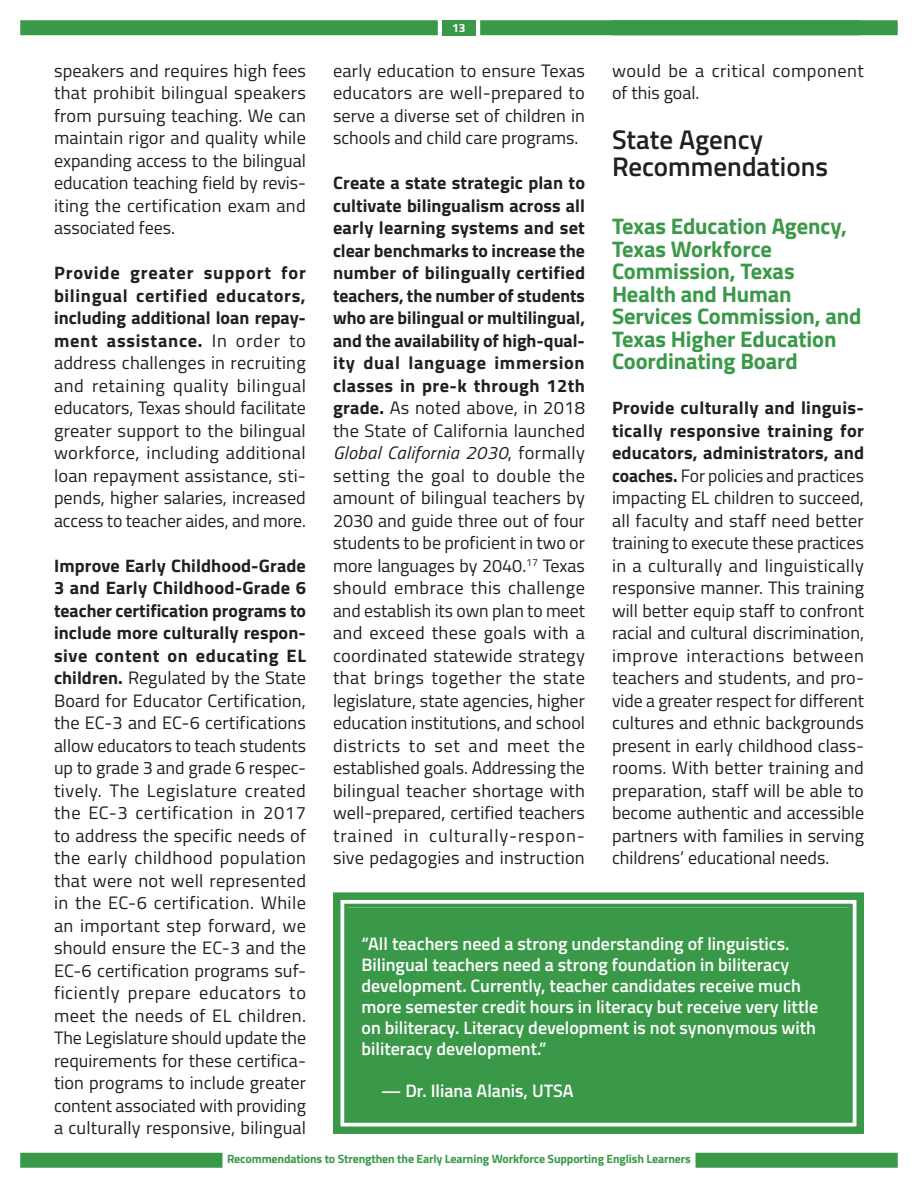
<style>
.page{position:relative;width:918px;height:1188px;background:#fff}
.page>*{position:absolute;margin:0;border:0;box-sizing:border-box;transform-origin:0 0}
.t1{font:600 27px/27px "Titillium Web";color:#202020}
.t2{font:700 22.5px/22.5px "Titillium Web";letter-spacing:-.005em;color:#3a9948}
.Normal_Text{font:18px/22.5px "Titillium Web";letter-spacing:.005em;color:#202020;text-align:justify}
.Pull_Quote{font:600 18px/21px "Titillium Web";color:#fff}
.Normal_Text-2{font:18px/22.5px "Titillium Web";letter-spacing:.025em;color:#202020}
.t3{font:700 12px "Titillium Web";letter-spacing:-.01em;color:#3a9948}
.t4{font:700 12px "Titillium Web";color:#fff}
.s1{font-weight:700}
.s2{font-style:italic}
</style>
<div class="page">
<div style="left:442px;top:20px;width:34px;height:15px;background:#3a9948"></div>
<div style="left:480px;top:20px;width:418px;height:15px;background:#3a9948"></div>
<div style="left:20px;top:20px;width:418px;height:15px;background:#3a9948"></div>
<div style="left:333px;top:892px;width:531px;height:242px;background:#3a9948"></div>
<div style="left:344px;top:904px;width:509px;height:219px;border:4px solid #3a9948"></div>
<div style="left:696px;top:1153px;width:202px;height:15px;background:#3a9948"></div>
<div style="left:20px;top:1153px;width:202px;height:15px;background:#3a9948"></div>
<p class="Normal_Text" style="left:54px;top:58px;width:254px">speakers and requires high fees that prohibit bilingual speakers from pursuing teaching. We can maintain rigor and quality while expanding access to the bilingual education teaching field by revis&shy;iting the certification exam and associated fees.</p>
<p class="Normal_Text" style="left:54px;top:261px;width:254px"><span class="s1">Provide greater support for bilingual certified educators, including additional loan repay&shy;ment assistance.</span> In order to address challenges in recruiting and retaining quality bilingual educators, Texas should facilitate greater support to the bilingual workforce, including additional loan repayment assistance, sti&shy;pends, higher salaries, increased access to teacher aides, and more.</p>
<p class="Normal_Text" style="left:54px;top:553px;width:254px"><span class="s1">Improve Early Childhood-Grade 3 and Early Childhood-Grade 6 teacher certification programs to include more culturally respon&shy;sive content on educating EL children.</span> Regulated by the State Board for Educator Certification, the EC-3 and EC-6 certifications allow educators to teach students up to grade 3 and grade 6 respec&shy;tively. The Legislature created the EC-3 certification in 2017 to address the specific needs of the early childhood population that were not well represented in the EC-6 certification. While an important step forward, we should ensure the EC-3 and the EC-6 certification programs suf&shy;ficiently prepare educators to meet the needs of EL children.<br>The Legislature should update the requirements for these certifica&shy;tion programs to include greater content associated with providing a culturally responsive, bilingual</p>
<p class="t4" style="left:452px;top:19px;width:15px">13</p>
<p class="Normal_Text" style="left:333px;top:58px;width:254px">early education to ensure Texas educators are well-prepared to serve a diverse set of children in schools and child care programs.</p>
<p class="Normal_Text" style="left:333px;top:171px;width:254px"><span class="s1">Create a state strategic plan to cultivate bilingualism across all early learning systems and set clear benchmarks to increase the number of bilingually certified teachers, the number of students who are bilingual or multilingual, and the availability of high-qual&shy;ity dual language immersion classes in pre-k through 12th grade.</span> As noted above, in 2018 the State of California launched <span class="s2">Global California 2030</span>, formally setting the goal to double the amount of bilingual teachers by 2030 and guide three out of four students to be proficient in two or more languages by 2040.<sup>17</sup> Texas should embrace this challenge and establish its own plan to meet and exceed these goals with a coordinated statewide strategy that brings together the state legislature, state agencies, higher education institutions, and school districts to set and meet the established goals. Addressing the bilingual teacher shortage with well-prepared, certified teachers trained in culturally-respon&shy;sive pedagogies and instruction</p>
<p class="Normal_Text-2" style="left:612px;top:58px;width:254px">would be a critical component of this goal.</p>
<h2 class="t1" style="left:612px;top:124px;width:218px">State Agency<br>Recommendations</h2>
<h3 class="t2" style="left:612px;top:214px;width:251px">Texas Education Agency,<br>Texas Workforce<br>Commission, Texas<br>Health and Human<br>Services Commission, and<br>Texas Higher Education<br>Coordinating Board</h3>
<p class="Normal_Text" style="left:612px;top:396px;width:254px"><span class="s1">Provide culturally and linguis&shy;tically responsive training for educators, administrators, and coaches.</span> For policies and practices impacting EL children to succeed, all faculty and staff need better training to execute these practices in a culturally and linguistically responsive manner. This training will better equip staff to confront racial and cultural discrimination, improve interactions between teachers and students, and pro&shy;vide a greater respect for different cultures and ethnic backgrounds present in early childhood class&shy;rooms. With better training and preparation, staff will be able to become authentic and accessible partners with families in serving childrens’ educational needs.</p>
<p class="Pull_Quote" style="left:362px;top:932px;width:458px">“All teachers need a strong understanding of linguistics.<br>Bilingual teachers need a strong foundation in biliteracy development. Currently, teacher candidates receive much more semester credit hours in literacy but receive very little on biliteracy. Literacy development is not synonymous with biliteracy development.”</p>
<p class="Pull_Quote" style="left:381px;top:1079px;width:194px">— Dr. Iliana Alanis, UTSA</p>
<p class="t3" style="left:227px;top:1150px;width:465px">Recommendations to Strengthen the Early Learning Workforce Supporting English Learners</p>
</div>
